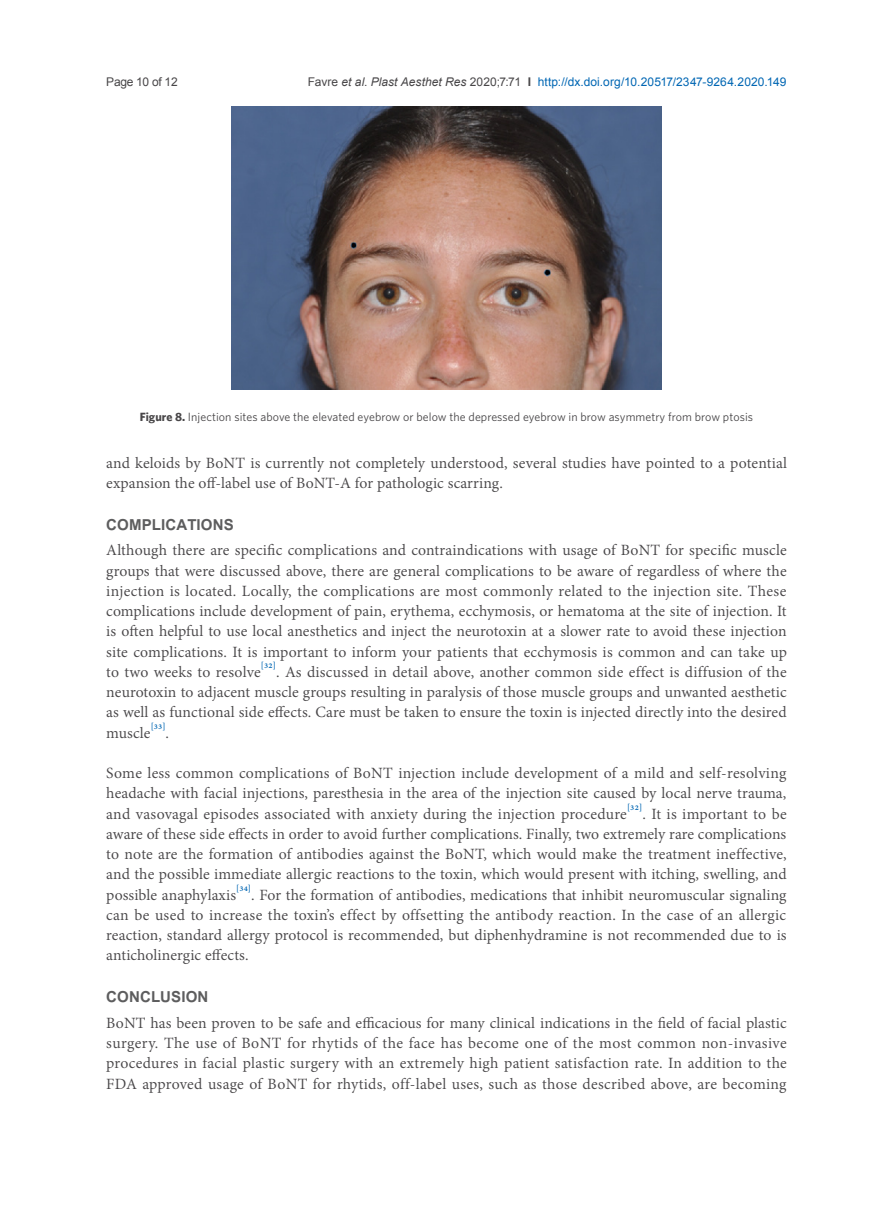
<style>
.page{position:relative;width:893px;height:1212px;background:#fff}
.page>*{position:absolute;margin:0;border:0;box-sizing:border-box;transform-origin:0 0}
.正文{font:700 21px "Utsaah";letter-spacing:.005em;color:#5d5d5e}
.正文-2{font:19.2px/20.2px "Adobe Thai";letter-spacing:.005em;color:#484648;text-align:justify}
.正文-3{font:12px "Whitney";letter-spacing:.005em;color:#484648}
.t1{font:12px "Arial";letter-spacing:.01em;color:#0166b3}
.t2{font:12px "Arial";letter-spacing:-.025em;color:#484648}
.s1{color:#484648}
.s2{font-style:italic;color:#484648}
.s3{font-weight:700;color:#484648}
.s4{font-weight:700}
</style>
<div class="page">
<img style="left:231px;top:106px;width:431px;height:283px">
<p class="t2" style="left:106px;top:73px;width:73px">Page 10 of 12</p>
<p class="t1" style="left:308px;top:73px;width:480px"><span class="s1">Favre</span> <span class="s2">et al</span><span class="s1">.</span> <span class="s2">Plast Aesthet Res</span> <span class="s1">2020;7:71</span> <span class="s3">I</span> http://dx.doi.org/10.20517/2347-9264.2020.149</p>
<p class="正文-3" style="left:140px;top:409px;width:615px"><span class="s4">Figure 8.</span> Injection sites above the elevated eyebrow or below the depressed eyebrow in brow asymmetry from brow ptosis</p>
<p class="正文-2" style="left:106px;top:451px;width:682px">and keloids by BoNT is currently not completely understood, several studies have pointed to a potential expansion the off-label use of BoNT-A for pathologic scarring.</p>
<p class="正文" style="left:106px;top:514px;width:129px">COMPLICATIONS</p>
<p class="正文-2" style="left:106px;top:538px;width:682px">Although there are specific complications and contraindications with usage of BoNT for specific muscle groups that were discussed above, there are general complications to be aware of regardless of where the injection is located. Locally, the complications are most commonly related to the injection site. These complications include development of pain, erythema, ecchymosis, or hematoma at the site of injection. It is often helpful to use local anesthetics and inject the neurotoxin at a slower rate to avoid these injection site complications. It is important to inform your patients that ecchymosis is common and can take up to two weeks to resolve<sup>[32]</sup>. As discussed in detail above, another common side effect is diffusion of the neurotoxin to adjacent muscle groups resulting in paralysis of those muscle groups and unwanted aesthetic as well as functional side effects. Care must be taken to ensure the toxin is injected directly into the desired muscle<sup>[33]</sup>.</p>
<p class="正文-2" style="left:106px;top:761px;width:682px">Some less common complications of BoNT injection include development of a mild and self-resolving headache with facial injections, paresthesia in the area of the injection site caused by local nerve trauma, and vasovagal episodes associated with anxiety during the injection procedure<sup>[32]</sup>. It is important to be aware of these side effects in order to avoid further complications. Finally, two extremely rare complications to note are the formation of antibodies against the BoNT, which would make the treatment ineffective, and the possible immediate allergic reactions to the toxin, which would present with itching, swelling, and possible anaphylaxis<sup>[34]</sup>. For the formation of antibodies, medications that inhibit neuromuscular signaling can be used to increase the toxin’s effect by offsetting the antibody reaction. In the case of an allergic reaction, standard allergy protocol is recommended, but diphenhydramine is not recommended due to is anticholinergic effects.</p>
<p class="正文" style="left:106px;top:986px;width:104px">CONCLUSION</p>
<p class="正文-2" style="left:106px;top:1011px;width:682px">BoNT has been proven to be safe and efficacious for many clinical indications in the field of facial plastic surgery. The use of BoNT for rhytids of the face has become one of the most common non-invasive procedures in facial plastic surgery with an extremely high patient satisfaction rate. In addition to the FDA approved usage of BoNT for rhytids, off-label uses, such as those described above, are becoming</p>
</div>
